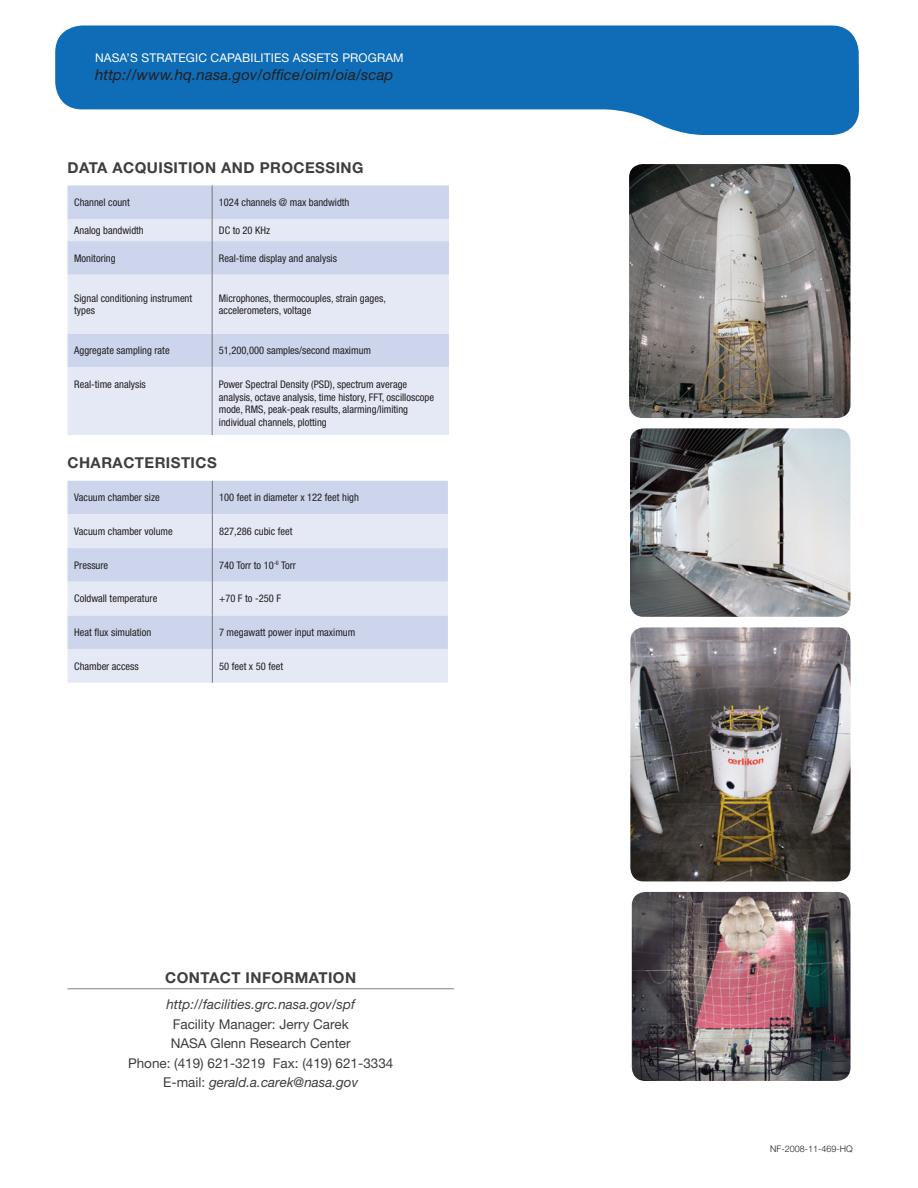
<style>
.page{position:relative;width:918px;height:1188px;background:#fff}
.page>*{position:absolute;margin:0;border:0;box-sizing:border-box;transform-origin:0 0}
.t1{font:700 15px "Helvetica Neue LT Std";letter-spacing:.03em;color:#3e3e3f}
.t2{font:italic 15px "Helvetica Neue LT Std";letter-spacing:.01em;color:#231f20}
.t3{font:13.5px "Helvetica Neue LT Std";color:#3e3e3f}
.t4{font:italic 13.5px "Helvetica Neue LT Std";color:#3e3e3f}
.t5{font:12px "Helvetica Neue LT Std";letter-spacing:.01em;color:#fff}
.TABLE_MAIN_TEXT{font:condensed 10.5px/12.6px "Helvetica Neue LT Std";color:#231f20}
.t6{font:300 9px "Helvetica Neue LT Std";color:#231f20}
.s1{font-style:normal}
</style>
<div class="page">
<svg style="left:55px;top:26px;width:804px;height:109px;fill:#0f6cb6"></svg>
<div style="left:68px;top:185px;width:381px;height:34px;background:#ccd5ec"></div>
<svg style="left:68px;top:219px;width:381px;height:216px;background:#dce2f2"></svg>
<hr style="left:212px;top:185px;width:1px;height:34px;background:#76787b">
<svg style="left:212px;top:219px;width:1px;height:22px"></svg>
<hr style="left:212px;top:241px;width:1px;height:34px;background:#76787b">
<hr style="left:212px;top:275px;width:1px;height:59px;background:#76787b">
<hr style="left:212px;top:334px;width:1px;height:33px;background:#76787b">
<hr style="left:212px;top:367px;width:1px;height:68px;background:#76787b">
<div style="left:68px;top:481px;width:380px;height:33px;background:#ccd5ec"></div>
<svg style="left:68px;top:514px;width:380px;height:169px;background:#dae1f1"></svg>
<hr style="left:212px;top:481px;width:1px;height:33px;background:#76787b">
<hr style="left:212px;top:514px;width:1px;height:34px;background:#76787b">
<hr style="left:212px;top:548px;width:1px;height:34px;background:#76787b">
<hr style="left:212px;top:582px;width:1px;height:33px;background:#76787b">
<hr style="left:212px;top:615px;width:1px;height:34px;background:#76787b">
<hr style="left:212px;top:649px;width:1px;height:34px;background:#76787b">
<hr style="left:68px;top:988px;width:386px;height:1px;background:#808285">
<img style="left:629px;top:164px;width:221px;height:254px">
<img style="left:630px;top:428px;width:220px;height:189px">
<img style="left:630px;top:627px;width:220px;height:255px">
<img style="left:632px;top:892px;width:218px;height:189px">
<h2 class="t5" style="left:95px;top:51px;width:63px">NASA’s Strateg</h2>
<h2 class="t5" style="left:195px;top:51px;width:33px">ic Capa</h2>
<h2 class="t5" style="left:242px;top:51px;width:66px">bilities Assets</h2>
<h2 class="t5" style="left:342px;top:51px;width:16px">Program</h2>
<p class="t2" style="left:95px;top:66px;width:300px">http://www.hq.nasa.gov/office/oim/oia/scap</p>
<h3 class="t1" style="left:68px;top:158px;width:297px">DATA ACQUISITION AND PROCESSING</h3>
<p class="TABLE_MAIN_TEXT" style="left:74px;top:196px;width:57px">Channel count</p>
<p class="TABLE_MAIN_TEXT" style="left:219px;top:196px;width:132px">1024 channels @ max bandwidth</p>
<p class="TABLE_MAIN_TEXT" style="left:74px;top:224px;width:71px">Analog bandwidth</p>
<p class="TABLE_MAIN_TEXT" style="left:219px;top:224px;width:53px">DC to 20 KHz</p>
<p class="TABLE_MAIN_TEXT" style="left:74px;top:252px;width:43px">Monitoring</p>
<p class="TABLE_MAIN_TEXT" style="left:219px;top:252px;width:120px">Real-time display and analysis</p>
<p class="TABLE_MAIN_TEXT" style="left:74px;top:292px;width:119px">Signal conditioning instrument types</p>
<p class="TABLE_MAIN_TEXT" style="left:219px;top:292px;width:169px">Microphones, thermocouples, strain gages, accelerometers, voltage</p>
<p class="TABLE_MAIN_TEXT" style="left:74px;top:344px;width:97px">Aggregate sampling rate</p>
<p class="TABLE_MAIN_TEXT" style="left:219px;top:344px;width:154px">51,200,000 samples/second maximum</p>
<p class="TABLE_MAIN_TEXT" style="left:74px;top:378px;width:73px">Real-time analysis</p>
<p class="TABLE_MAIN_TEXT" style="left:219px;top:378px;width:217px">Power Spectral Density (PSD), spectrum average analysis, octave analysis, time history, FFT, oscilloscope mode, RMS, peak-peak results, alarming/limiting individual channels, plotting</p>
<h3 class="t1" style="left:68px;top:453px;width:151px">CHARACTERISTICS</h3>
<p class="TABLE_MAIN_TEXT" style="left:74px;top:491px;width:87px">Vacuum chamber size</p>
<p class="TABLE_MAIN_TEXT" style="left:219px;top:491px;width:141px">100 feet in diameter x 122 feet high</p>
<p class="TABLE_MAIN_TEXT" style="left:74px;top:525px;width:100px">Vacuum chamber volume</p>
<p class="TABLE_MAIN_TEXT" style="left:219px;top:525px;width:75px">827,286 cubic feet</p>
<p class="TABLE_MAIN_TEXT" style="left:74px;top:559px;width:35px">Pressure</p>
<p class="TABLE_MAIN_TEXT" style="left:219px;top:559px;width:78px">740 Torr to 10<sup>-6</sup> Torr</p>
<p class="TABLE_MAIN_TEXT" style="left:74px;top:592px;width:85px">Coldwall temperature</p>
<p class="TABLE_MAIN_TEXT" style="left:219px;top:592px;width:63px">+70 F to -250 F</p>
<p class="TABLE_MAIN_TEXT" style="left:74px;top:626px;width:78px">Heat flux simulation</p>
<p class="TABLE_MAIN_TEXT" style="left:219px;top:626px;width:138px">7 megawatt power input maximum</p>
<p class="TABLE_MAIN_TEXT" style="left:74px;top:660px;width:66px">Chamber access</p>
<p class="TABLE_MAIN_TEXT" style="left:219px;top:660px;width:66px">50 feet x 50 feet</p>
<h3 class="t1" style="left:165px;top:968px;width:12px">CONTACT</h3>
<h3 class="t1" style="left:246px;top:968px;width:74px">IN FORMATION</h3>
<p class="t4" style="left:166px;top:996px;width:190px">http://facilities.grc.nasa.gov/spf</p>
<p class="t3" style="left:173px;top:1016px;width:178px">Facility Manager: Jerry Carek</p>
<p class="t3" style="left:171px;top:1035px;width:182px">NASA Glenn Research Center</p>
<p class="t3" style="left:128px;top:1055px;width:267px">Phone: (419) 621-3219 Fax: (419) 621-3334</p>
<p class="t4" style="left:163px;top:1074px;width:196px"><span class="s1">E-mail:</span> gerald.a.carek@nasa.gov</p>
<p class="t6" style="left:770px;top:1143px;width:84px">NF-2008-11-469-HQ</p>
</div>
